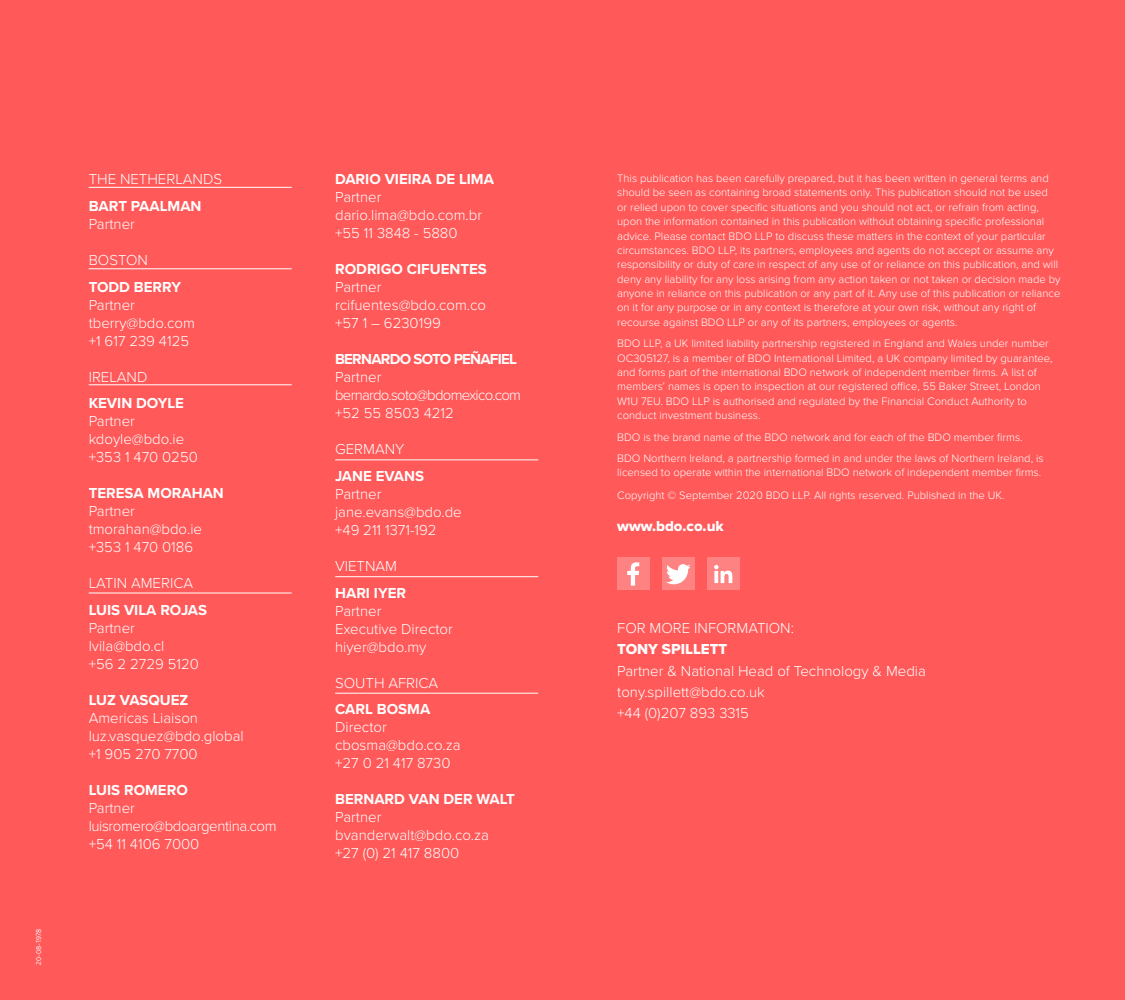
<style>
.page{position:relative;width:1125px;height:1000px;background:#ff5959}
.page>*{position:absolute;margin:0;border:0;box-sizing:border-box;transform-origin:0 0}
.t1{font:300 15px/18px "Proxima Nova";color:#fff}
.t2{font:700 15px "Proxima Nova";color:#fff}
.t3{font:300 15px/18px "Proxima Nova";letter-spacing:-.025em;color:#fff}
.t4{font:300 15px/18px "Proxima Nova";letter-spacing:-.05em;color:#fff}
.t5{font:15px "Proxima Nova Extrabld";color:#fff}
.t6{font:700 15px "Proxima Nova";letter-spacing:-.05em;color:#fff}
.t7{font:300 11.25px/14.4px "Proxima Nova";color:#fff}
.t8{font:300 7.5px "Bliss Pro";color:#fff}
</style>
<div class="page">
<div style="left:707px;top:558px;width:32px;height:32px;background:#ff8282"></div>
<svg style="left:714px;top:565px;width:18px;height:18px"></svg>
<div style="left:617px;top:558px;width:32px;height:32px;background:#ff8282"></div>
<svg style="left:627px;top:562px;width:12px;height:24px"></svg>
<div style="left:662px;top:558px;width:32px;height:32px;background:#ff8282"></div>
<svg style="left:666px;top:564px;width:25px;height:20px"></svg>
<hr style="left:89px;top:187px;width:203px;height:1px;background:#fff">
<hr style="left:89px;top:268px;width:203px;height:1px;background:#fff">
<hr style="left:89px;top:384px;width:203px;height:1px;background:#fff">
<hr style="left:335px;top:460px;width:203px;height:1px;background:#fff">
<hr style="left:335px;top:693px;width:203px;height:1px;background:#fff">
<hr style="left:335px;top:576px;width:203px;height:1px;background:#fff">
<hr style="left:89px;top:593px;width:203px;height:1px;background:#fff">
<p class="t8" style="left:34px;top:965px;width:37px;rotate:-90deg">20-08-1978</p>
<h1 class="t1" style="left:89px;top:169px;width:135px">THE NETHERLANDS</h1>
<h1 class="t2" style="left:89px;top:195px;width:114px">BART PAALMAN</h1>
<h1 class="t1" style="left:89px;top:214px;width:48px">Partner</h1>
<h1 class="t1" style="left:89px;top:250px;width:61px">BOSTON</h1>
<h1 class="t2" style="left:89px;top:275px;width:94px">TODD BERRY</h1>
<h1 class="t1" style="left:89px;top:295px;width:108px">Partner tberry@bdo.com +1 617 239 4125</h1>
<h1 class="t1" style="left:89px;top:367px;width:60px">IRELAND</h1>
<h1 class="t2" style="left:89px;top:392px;width:97px">KEVIN DOYLE</h1>
<h1 class="t1" style="left:89px;top:412px;width:111px">Partner kdoyle@bdo.ie +353 1 470 0250</h1>
<h1 class="t2" style="left:89px;top:482px;width:137px">TERESA MORAHAN</h1>
<h1 class="t1" style="left:89px;top:502px;width:115px">Partner tmorahan@bdo.ie +353 1 470 0186</h1>
<h1 class="t1" style="left:89px;top:574px;width:106px">LATIN AMERICA</h1>
<h1 class="t2" style="left:89px;top:599px;width:120px">LUIS VILA ROJAS</h1>
<h1 class="t1" style="left:89px;top:618px;width:112px">Partner lvila@bdo.cl<br>+56 2 2729 5120</h1>
<h1 class="t2" style="left:89px;top:689px;width:101px">LUZ VASQUEZ</h1>
<h1 class="t1" style="left:89px;top:708px;width:157px">Americas Liaison luz.vasquez@bdo.global +1 905 270 7700</h1>
<h1 class="t2" style="left:89px;top:779px;width:101px">LUIS ROMERO</h1>
<h1 class="t3" style="left:89px;top:798px;width:190px">Partner luisromero@bdoargentina.com +54 11 4106 7000</h1>
<h1 class="t2" style="left:335px;top:168px;width:160px">DARIO VIEIRA DE LIMA</h1>
<h1 class="t1" style="left:335px;top:187px;width:148px">Partner dario.lima@bdo.com.br +55 11 3848 - 5880</h1>
<h1 class="t2" style="left:335px;top:258px;width:153px">RODRIGO CIFUENTES</h1>
<h1 class="t1" style="left:335px;top:277px;width:152px">Partner rcifuentes@bdo.com.co +57 1 – 6230199</h1>
<h1 class="t6" style="left:335px;top:348px;width:183px">BERNARDO SOTO PEÑAFIEL</h1>
<h1 class="t4" style="left:335px;top:367px;width:187px">Partner bernardo.soto@bdomexico.com +52 55 8503 4212</h1>
<h1 class="t1" style="left:335px;top:439px;width:71px">GERMANY</h1>
<h1 class="t2" style="left:335px;top:465px;width:91px">JANE EVANS</h1>
<h1 class="t1" style="left:335px;top:484px;width:128px">Partner jane.evans@bdo.de +49 211 1371-192</h1>
<h1 class="t1" style="left:335px;top:556px;width:64px">VIETNAM</h1>
<h1 class="t2" style="left:335px;top:581px;width:72px">HARI IYER</h1>
<h1 class="t1" style="left:335px;top:601px;width:119px">Partner<br>Executive Director hiyer@bdo.my</h1>
<h1 class="t1" style="left:335px;top:673px;width:105px">SOUTH AFRICA</h1>
<h1 class="t2" style="left:335px;top:698px;width:97px">CARL BOSMA</h1>
<h1 class="t1" style="left:335px;top:718px;width:127px">Director cbosma@bdo.co.za +27 0 21 417 8730</h1>
<h1 class="t2" style="left:335px;top:788px;width:181px">BERNARD VAN DER WALT</h1>
<h1 class="t1" style="left:335px;top:808px;width:155px">Partner bvanderwalt@bdo.co.za +27 (0) 21 417 8800</h1>
<p class="t7" style="left:617px;top:170px;width:445px">This publication has been carefully prepared, but it has been written in general terms and should be seen as containing broad statements only. This publication should not be used or relied upon to cover specific situations and you should not act, or refrain from acting, upon the information contained in this publication without obtaining specific professional advice. Please contact BDO LLP to discuss these matters in the context of your particular circumstances. BDO LLP, its partners, employees and agents do not accept or assume any responsibility or duty of care in respect of any use of or reliance on this publication, and will deny any liability for any loss arising from any action taken or not taken or decision made by anyone in reliance on this publication or any part of it. Any use of this publication or reliance on it for any purpose or in any context is therefore at your own risk, without any right of recourse against BDO LLP or any of its partners, employees or agents.</p>
<p class="t7" style="left:617px;top:336px;width:437px">BDO LLP, a UK limited liability partnership registered in England and Wales under number OC305127, is a member of BDO International Limited, a UK company limited by guarantee, and forms part of the international BDO network of independent member firms. A list of members’ names is open to inspection at our registered office, 55 Baker Street, London W1U 7EU. BDO LLP is authorised and regulated by the Financial Conduct Authority to conduct investment business.</p>
<p class="t7" style="left:617px;top:426px;width:428px;line-height:21.5px">BDO is the brand name of the BDO network and for each of the BDO member firms.<br>BDO Northern Ireland, a partnership formed in and under the laws of Northern Ireland, is</p>
<p class="t7" style="left:617px;top:461px;width:425px;line-height:22.1px">licensed to operate within the international BDO network of independent member firms.<br>Copyright © September 2020 BDO LLP. All rights reserved. Published in the UK.</p>
<h1 class="t5" style="left:617px;top:514px;width:108px">www.bdo.co.uk</h1>
<h1 class="t1" style="left:617px;top:618px;width:178px">FOR MORE INFORMATION:</h1>
<h1 class="t5" style="left:617px;top:638px;width:112px">TONY SPILLETT</h1>
<h1 class="t1" style="left:617px;top:659px;width:310px;line-height:21.2px">Partner &amp; National Head of Technology &amp; Media tony.spillett@bdo.co.uk<br>+44 (0)207 893 3315</h1>
</div>
